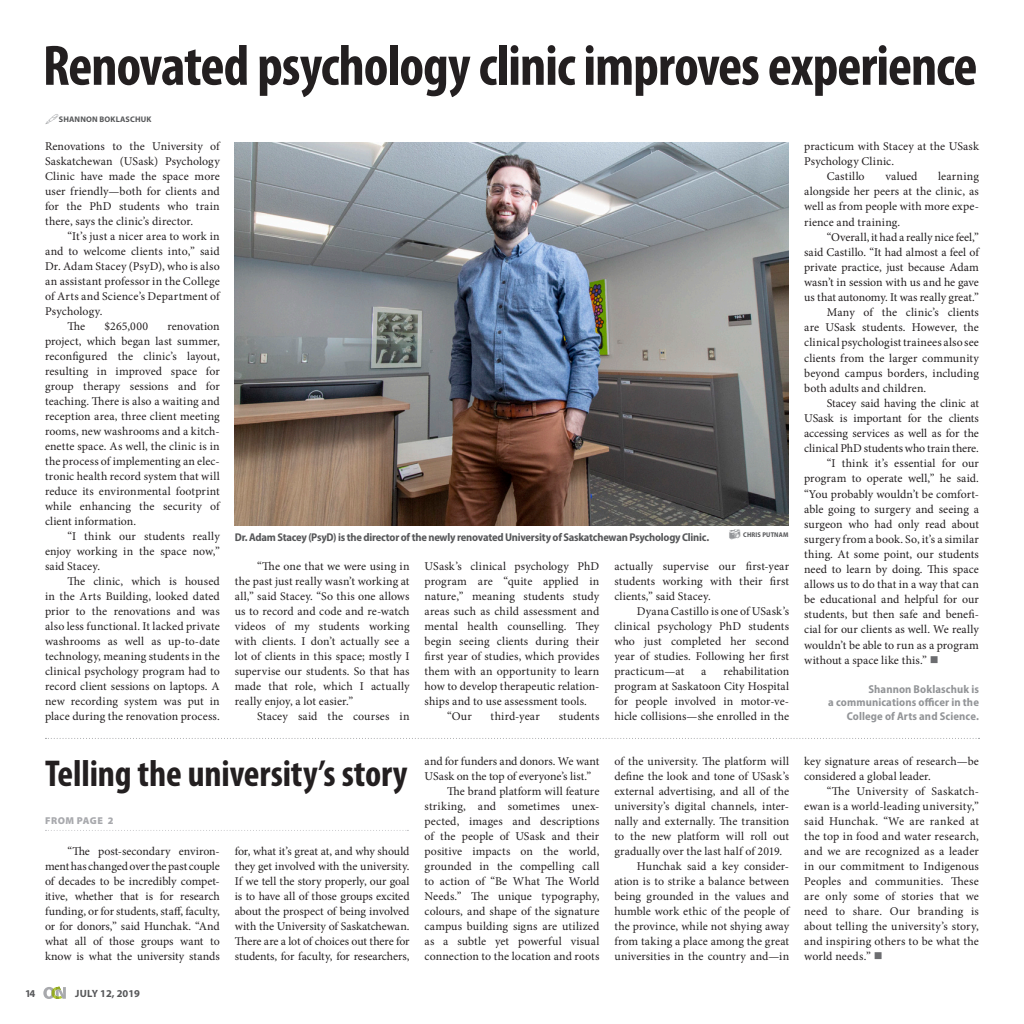
<style>
.page{position:relative;width:1024px;height:1024px;background:#fff}
.page>*{position:absolute;margin:0;border:0;box-sizing:border-box;transform-origin:0 0}
.heading_3{font:700 condensed 57.5px "Myriad Pro";letter-spacing:-.02em;color:#231f20}
.heading_3-2{font:700 condensed 37.5px "Myriad Pro";letter-spacing:-.005em;color:#231f20}
.Copy{font:11.88px/15px "Minion Pro";letter-spacing:.005em;color:#231f20;text-align:justify}
.photo_caption{font:700 semi-condensed 11.38px/13.8px "Myriad Pro";letter-spacing:.01em;color:#939598;text-align:right}
.photo_caption-2{font:700 semi-condensed 11.25px "Myriad Pro";letter-spacing:-.02em;color:#57585a}
.t1{font:700 10.5px "Myriad Pro";color:#57585a}
.Overleaf{font:900 10px "Myriad Pro";letter-spacing:.05em;color:#a8a9ad}
.t2{font:700 8.12px "Myriad Pro";letter-spacing:.02em;color:#57585a}
.t3{font:700 semi-condensed 6.88px "Myriad Pro";letter-spacing:.02em;color:#57585a}
.s1{color:#6c6d70}
</style>
<div class="page">
<svg style="left:43px;top:987px;width:23px;height:12px"></svg>
<svg style="left:45px;top:738px;width:934px;height:1px"></svg>
<img style="left:235px;top:143px;width:553px;height:382px">
<svg style="left:45px;top:830px;width:363px;height:1px"></svg>
<p class="heading_3" style="left:43px;top:30px;width:936px">Renovated psychology clinic improves experience</p>
<p class="t2" style="left:59px;top:114px;width:94px">SHANNON BOKLASCHUK</p>
<p class="Copy" style="left:45px;top:139px;width:176px">Renovations to the University of Saskatchewan (USask) Psychology Clinic have made the space more user friendly—both for clients and for the PhD students who train there, says the clinic’s director.</p>
<p class="Copy" style="left:45px;top:229px;width:176px;text-indent:23px">“It’s just a nicer area to work in and to welcome clients into,” said Dr. Adam Stacey (PsyD), who is also an assistant professor in the College of Arts and Science’s Department of Psychology.</p>
<p class="Copy" style="left:68px;top:319px;width:19px">The</p>
<p class="Copy" style="left:105px;top:319px;width:45px">$265,000</p>
<p class="Copy" style="left:45px;top:319px;width:176px;text-indent:122px">renovation project, which began last summer, reconfigured the clinic’s layout, resulting in improved space for group therapy sessions and for teaching. There is also a waiting and reception area, three client meeting rooms, new washrooms and a kitch&shy;enette space. As well, the clinic is in the process of implementing an elec&shy;tronic health record system that will reduce its environmental footprint while enhancing the security of client information.</p>
<p class="Copy" style="left:45px;top:529px;width:176px;text-indent:23px">“I think our students really enjoy working in the space now,” said Stacey.</p>
<p class="Copy" style="left:45px;top:574px;width:176px;text-indent:23px">The clinic, which is housed in the Arts Building, looked dated prior to the renovations and was also less functional. It lacked private washrooms as well as up-to-date technology, meaning students in the clinical psychology program had to record client sessions on laptops. A new recording system was put in place during the renovation process.</p>
<p class="photo_caption-2" style="left:235px;top:531px;width:476px">Dr. Adam Stacey (PsyD) is the director of the newly renovated University of Saskatchewan Psychology Clinic.</p>
<p class="t3" style="left:743px;top:531px;width:47px">CHRIS PUTNAM</p>
<p class="Copy" style="left:235px;top:559px;width:176px;text-indent:23px">“The one that we were using in the past just really wasn’t working at all,” said Stacey. “So this one allows us to record and code and re-watch videos of my students working with clients. I don’t actually see a lot of clients in this space; mostly I supervise our students. So that has made that role, which I actually really enjoy, a lot easier.”</p>
<p class="Copy" style="left:257px;top:709px;width:154px">Stacey said the courses in</p>
<p class="Copy" style="left:425px;top:559px;width:176px">USask’s clinical psychology PhD program are “quite applied in nature,” meaning students study areas such as child assessment and mental health counselling. They begin seeing clients during their first year of studies, which provides them with an opportunity to learn how to develop therapeutic relation&shy;ships and to use assessment tools.</p>
<p class="Copy" style="left:447px;top:709px;width:26px">“Our</p>
<p class="Copy" style="left:491px;top:709px;width:51px">third-year</p>
<p class="Copy" style="left:559px;top:709px;width:42px">students</p>
<p class="Copy" style="left:614px;top:559px;width:176px">actually supervise our first-year students working with their first clients,” said Stacey.</p>
<p class="Copy" style="left:614px;top:604px;width:176px;text-indent:23px">Dyana Castillo is one of USask’s clinical psychology PhD students who just completed her second year of studies. Following her first practicum—at</p>
<p class="Copy" style="left:614px;top:664px;width:176px;text-indent:109px">rehabilitation program at Saskatoon City Hospital for people involved in motor-ve&shy;hicle collisions—she enrolled in the</p>
<p class="Copy" style="left:701px;top:664px;width:7px">a</p>
<p class="heading_3-2" style="left:45px;top:750px;width:364px">Telling the university’s story</p>
<p class="Overleaf" style="left:45px;top:814px;width:70px">FROM PAGE 2</p>
<p class="Copy" style="left:45px;top:844px;width:176px;text-indent:23px">“The post-secondary environ&shy;ment has changed over the past couple of decades to be incredibly compet&shy;itive, whether that is for research funding, or for students, staff, faculty, or for donors,” said Hunchak. “And what all of those groups want to know is what the university stands</p>
<p class="Copy" style="left:235px;top:844px;width:176px">for, what it’s great at, and why should they get involved with the university.<br>If we tell the story properly, our goal is to have all of those groups excited about the prospect of being involved with the University of Saskatchewan.<br>There are a lot of choices out there for students, for faculty, for researchers,</p>
<p class="t1" style="left:25px;top:986px;width:12px">14</p>
<p class="t1" style="left:75px;top:986px;width:66px">JULY 12, 2019</p>
<p class="Copy" style="left:425px;top:754px;width:176px">and for funders and donors. We want<br>USask on the top of everyone’s list.”</p>
<p class="Copy" style="left:425px;top:784px;width:176px;text-indent:23px">The brand platform will feature striking, and sometimes unex&shy;pected, images and descriptions of the people of USask and their positive impacts on the world, grounded in the compelling call to action of “Be What The World Needs.” The unique typography, colours, and shape of the signature campus building signs are utilized as a subtle yet powerful visual connection to the location and roots</p>
<p class="Copy" style="left:614px;top:754px;width:176px">of the university. The platform will define the look and tone of USask’s external advertising, and all of the university’s digital channels, inter&shy;nally and externally. The transition to the new platform will roll out gradually over the last half of 2019.</p>
<p class="Copy" style="left:614px;top:859px;width:176px;text-indent:23px">Hunchak said a key consider&shy;ation is to strike a balance between being grounded in the values and humble work ethic of the people of the province, while not shying away from taking a place among the great universities in the country and—in</p>
<p class="Copy" style="left:804px;top:139px;width:176px">practicum with Stacey at the USask<br>Psychology Clinic.</p>
<p class="Copy" style="left:827px;top:169px;width:39px">Castillo</p>
<p class="Copy" style="left:885px;top:169px;width:33px">valued</p>
<p class="Copy" style="left:804px;top:169px;width:176px;text-indent:134px">learning alongside her peers at the clinic, as well as from people with more expe&shy;rience and training.</p>
<p class="Copy" style="left:804px;top:229px;width:176px;text-indent:23px">“Overall, it had a really nice feel,” said Castillo. “It had almost a feel of private practice, just because Adam wasn’t in session with us and he gave us that autonomy. It was really great.”</p>
<p class="Copy" style="left:804px;top:305px;width:176px;text-indent:23px">Many of the clinic’s clients are USask students. However, the clinical psychologist trainees also see clients from the larger community beyond campus borders, including both adults and children.</p>
<p class="Copy" style="left:804px;top:395px;width:176px;text-indent:23px">Stacey said having the clinic at USask is important for the clients accessing services as well as for the clinical PhD students who train there.</p>
<p class="Copy" style="left:804px;top:456px;width:176px;text-indent:23px">“I think it’s essential for our program to operate well,” he said. “You probably wouldn’t be comfort&shy;able going to surgery and seeing a surgeon who had only read about surgery from a book. So, it’s a similar thing. At some point, our students need to learn by doing. This space allows us to do that in a way that can be educational and helpful for our students, but then safe and benefi&shy;cial for our clients as well. We really wouldn’t be able to run as a program without a space like this.” <span class="s1">■</span></p>
<p class="photo_caption" style="left:828px;top:682px;width:152px">Shannon Boklaschuk is<br>a communications officer in the<br>College of Arts and Science.</p>
<p class="Copy" style="left:804px;top:754px;width:176px">key signature areas of research—be considered a global leader.</p>
<p class="Copy" style="left:804px;top:784px;width:176px;text-indent:23px">“The University of Saskatch&shy;ewan is a world-leading university,” said Hunchak. “We are ranked at the top in food and water research, and we are recognized as a leader in our commitment to Indigenous Peoples and communities. These are only some of stories that we need to share. Our branding is about telling the university’s story, and inspiring others to be what the world needs.” <span class="s1">■</span></p>
</div>
